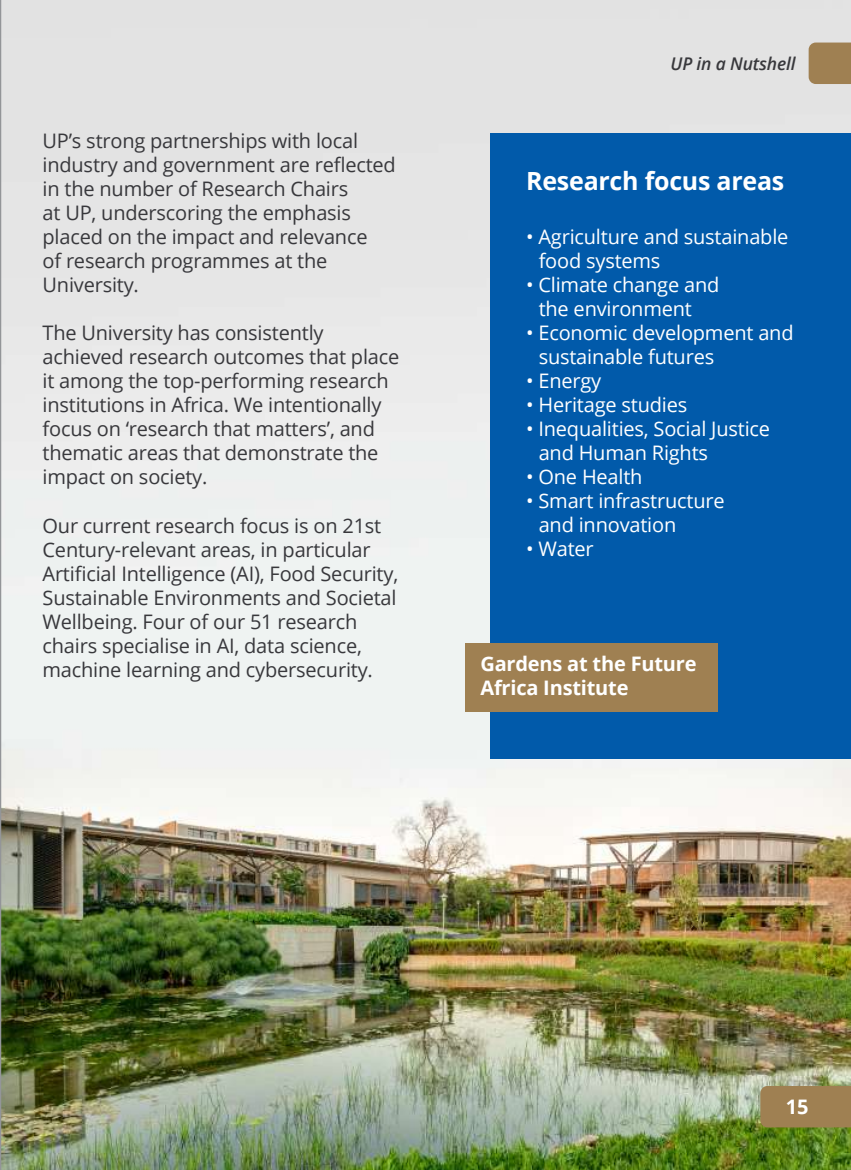
<style>
.page{position:relative;width:851px;height:1170px;background:#fff}
.page>*{position:absolute;margin:0;border:0;box-sizing:border-box;transform-origin:0 0}
.t1{font:700 25px "Open Sans";letter-spacing:-.01em;color:#fff}
.t2{font:20px/24px "Open Sans";letter-spacing:-.01em;color:#38383c}
.t3{font:20px/24px "Open Sans";letter-spacing:-.01em;color:#fff}
.t4{font:700 20px/24px "Open Sans";letter-spacing:-.01em;color:#fff}
.t5{font:italic 600 17.5px "Open Sans";letter-spacing:-.01em;color:#38383c}
</style>
<div class="page">
<img style="left:1px;top:0;width:849px;height:1169px">
<div style="left:490px;top:133px;width:360px;height:625px;background:#015aaa"></div>
<div style="left:464px;top:643px;width:253px;height:68px;background:#9f8052"></div>
<div style="left:760px;top:1085px;width:90px;height:42px;background:#9f8052"></div>
<div style="left:808px;top:43px;width:42px;height:41px;background:#9f8052"></div>
<hr style="left:0;top:0;width:1px;height:1169px;background:#939598">
<p class="t2" style="left:43px;top:128px;width:355px">UP’s strong partnerships with local industry and government are reflected in the number of Research Chairs<br>at UP, underscoring the emphasis placed on the impact and relevance<br>of research programmes at the<br>University.</p>
<p class="t2" style="left:43px;top:320px;width:358px">The University has consistently achieved research outcomes that place it among the top‑performing research institutions in Africa. We intentionally focus on ‘research that matters’, and thematic areas that demonstrate the impact on society.</p>
<p class="t2" style="left:43px;top:512px;width:357px">Our current research focus is on 21st Century-relevant areas, in particular Artificial Intelligence (AI), Food Security, Sustainable Environments and Societal Wellbeing. Four of our 51 research chairs specialise in AI, data science, machine learning and cybersecurity.</p>
<p class="t5" style="left:670px;top:52px;width:126px">UP in a Nutshell</p>
<p class="t1" style="left:526px;top:163px;width:260px">Research focus areas</p>
<p class="t3" style="left:538px;top:224px;width:251px;text-indent:-12px">• Agriculture and sustainable food systems</p>
<p class="t3" style="left:538px;top:272px;width:182px;text-indent:-12px">• Climate change and the environment</p>
<p class="t3" style="left:538px;top:320px;width:256px;text-indent:-12px">• Economic development and sustainable futures</p>
<p class="t3" style="left:526px;top:368px;width:77px">• Energy</p>
<p class="t3" style="left:526px;top:392px;width:163px">• Heritage studies</p>
<p class="t3" style="left:538px;top:416px;width:233px;text-indent:-12px">• Inequalities, Social Justice and Human Rights</p>
<p class="t3" style="left:526px;top:464px;width:118px">• One Health</p>
<p class="t3" style="left:538px;top:488px;width:187px;text-indent:-12px">• Smart infrastructure and innovation</p>
<p class="t3" style="left:526px;top:536px;width:69px">• Water</p>
<p class="t4" style="left:480px;top:651px;width:218px">Gardens at the Future<br>Africa Institute</p>
<p class="t4" style="left:785px;top:1094px;width:24px">15</p>
</div>
